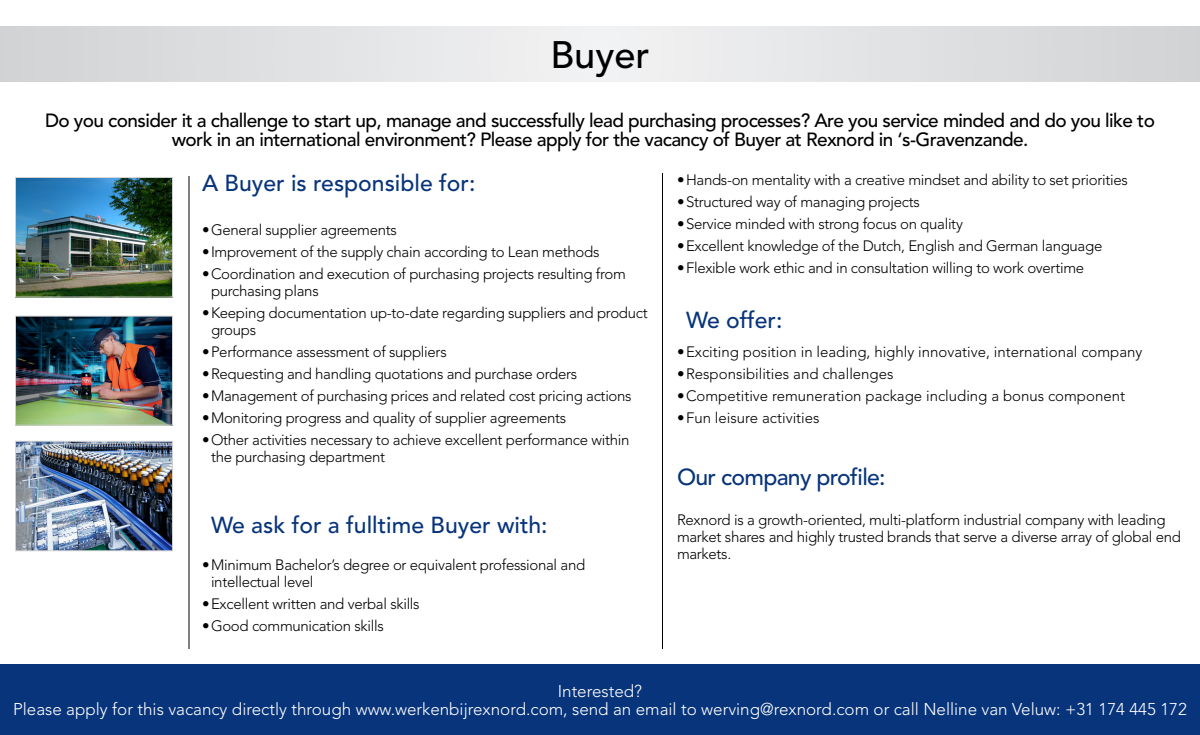
<style>
.page{position:relative;width:1200px;height:735px;background:#fff}
.page>*{position:absolute;margin:0;border:0;box-sizing:border-box;transform-origin:0 0}
.overview_10pt_35_lig{font:500 38px "Avenir LT Std";color:#000}
.Callout_Header_Space{font:500 23px "Avenir LT Std";color:#08347b}
.overview_10pt_35_lig-2{font:500 23px "Avenir LT Std";letter-spacing:-.03em;color:#08347b}
.overview_10pt_35_lig-3{font:500 19px/19px "Avenir LT Std";letter-spacing:-.03em;color:#000;text-align:center}
.overview_10pt_35_lig-4{font:300 17px/18px "Avenir LT Std";color:#fff;text-align:center}
.overview_10pt_35_lig-5{font:300 15px/17px "Avenir LT Std";letter-spacing:-.02em;color:#000}
.overview_10pt_35_lig-6{font:300 15px "Avenir LT Std";color:#000}
</style>
<div class="page">
<div style="left:0;top:664px;width:1200px;height:71px;background:#08347b"></div>
<svg style="left:0;top:26px;width:1200px;height:56px;background:#e1e2e3"></svg>
<img style="left:17px;top:179px;width:154px;height:117px">
<div style="left:15px;top:177px;width:158px;height:121px;border:1px solid #fff"></div>
<img style="left:17px;top:318px;width:154px;height:106px">
<div style="left:15px;top:316px;width:158px;height:110px;border:1px solid #fff"></div>
<img style="left:17px;top:443px;width:154px;height:106px">
<div style="left:15px;top:441px;width:158px;height:110px;border:1px solid #fff"></div>
<hr style="left:188px;top:176px;width:2px;height:473px;background:#000">
<hr style="left:662px;top:173px;width:1px;height:476px;background:#000">
<p class="overview_10pt_35_lig" style="left:550px;top:33px;width:101px">Buyer</p>
<p class="overview_10pt_35_lig-3" style="left:45px;top:112px;width:1111px">Do you consider it a challenge to start up, manage and successfully lead purchasing processes? Are you service minded and do you like to work in an international environment? Please apply for the vacancy of Buyer at Rexnord in ‘s-Gravenzande.</p>
<p class="Callout_Header_Space" style="left:202px;top:170px;width:275px">A Buyer is responsible for:</p>
<p class="overview_10pt_35_lig-5" style="left:202px;top:222px;width:196px">•General supplier agreements</p>
<p class="overview_10pt_35_lig-5" style="left:202px;top:244px;width:399px">•Improvement of the supply chain according to Lean methods</p>
<p class="overview_10pt_35_lig-5" style="left:211px;top:266px;width:416px;text-indent:-9px">•Coordination and execution of purchasing projects resulting from purchasing plans</p>
<p class="overview_10pt_35_lig-5" style="left:211px;top:305px;width:438px;text-indent:-9px">•Keeping documentation up-to-date regarding suppliers and product groups</p>
<p class="overview_10pt_35_lig-5" style="left:202px;top:344px;width:246px">•Performance assessment of suppliers</p>
<p class="overview_10pt_35_lig-5" style="left:202px;top:366px;width:377px">•Requesting and handling quotations and purchase orders</p>
<p class="overview_10pt_35_lig-5" style="left:202px;top:388px;width:431px">•Management of purchasing prices and related cost pricing actions</p>
<p class="overview_10pt_35_lig-5" style="left:202px;top:410px;width:366px">•Monitoring progress and quality of supplier agreements</p>
<p class="overview_10pt_35_lig-5" style="left:211px;top:432px;width:420px;text-indent:-9px">•Other activities necessary to achieve excellent performance within the purchasing department</p>
<p class="Callout_Header_Space" style="left:211px;top:512px;width:338px">We ask for a fulltime Buyer with:</p>
<p class="overview_10pt_35_lig-5" style="left:211px;top:557px;width:376px;text-indent:-9px">•Minimum Bachelor’s degree or equivalent professional and intellectual level</p>
<p class="overview_10pt_35_lig-5" style="left:202px;top:596px;width:219px">•Excellent written and verbal skills</p>
<p class="overview_10pt_35_lig-5" style="left:202px;top:618px;width:183px">•Good communication skills</p>
<p class="overview_10pt_35_lig-5" style="left:677px;top:172px;width:452px">•Hands-on mentality with a creative mindset and ability to set priorities</p>
<p class="overview_10pt_35_lig-5" style="left:677px;top:194px;width:244px">•Structured way of managing projects</p>
<p class="overview_10pt_35_lig-5" style="left:677px;top:216px;width:287px">•Service minded with strong focus on quality</p>
<p class="overview_10pt_35_lig-5" style="left:677px;top:238px;width:427px">•Excellent knowledge of the Dutch, English and German language</p>
<p class="overview_10pt_35_lig-5" style="left:677px;top:260px;width:409px">•Flexible work ethic and in consultation willing to work overtime</p>
<p class="Callout_Header_Space" style="left:686px;top:307px;width:98px">We offer:</p>
<p class="overview_10pt_35_lig-6" style="left:677px;top:343px;width:467px">•Exciting position in leading, highly innovative, international company</p>
<p class="overview_10pt_35_lig-6" style="left:677px;top:365px;width:218px">•Responsibilities and challenges</p>
<p class="overview_10pt_35_lig-6" style="left:677px;top:387px;width:450px">•Competitive remuneration package including a bonus component</p>
<p class="overview_10pt_35_lig-6" style="left:677px;top:409px;width:144px">•Fun leisure activities</p>
<p class="overview_10pt_35_lig-2" style="left:677px;top:464px;width:210px">Our company profile:</p>
<p class="overview_10pt_35_lig-5" style="left:677px;top:512px;width:506px">Rexnord is a growth-oriented, multi-platform industrial company with leading market shares and highly trusted brands that serve a diverse array of global end markets.</p>
<p class="overview_10pt_35_lig-4" style="left:13px;top:682px;width:1175px">Interested?<br>Please apply for this vacancy directly through www.werkenbijrexnord.com, send an email to werving@rexnord.com or call Nelline van Veluw: +31 174 445 172</p>
</div>
